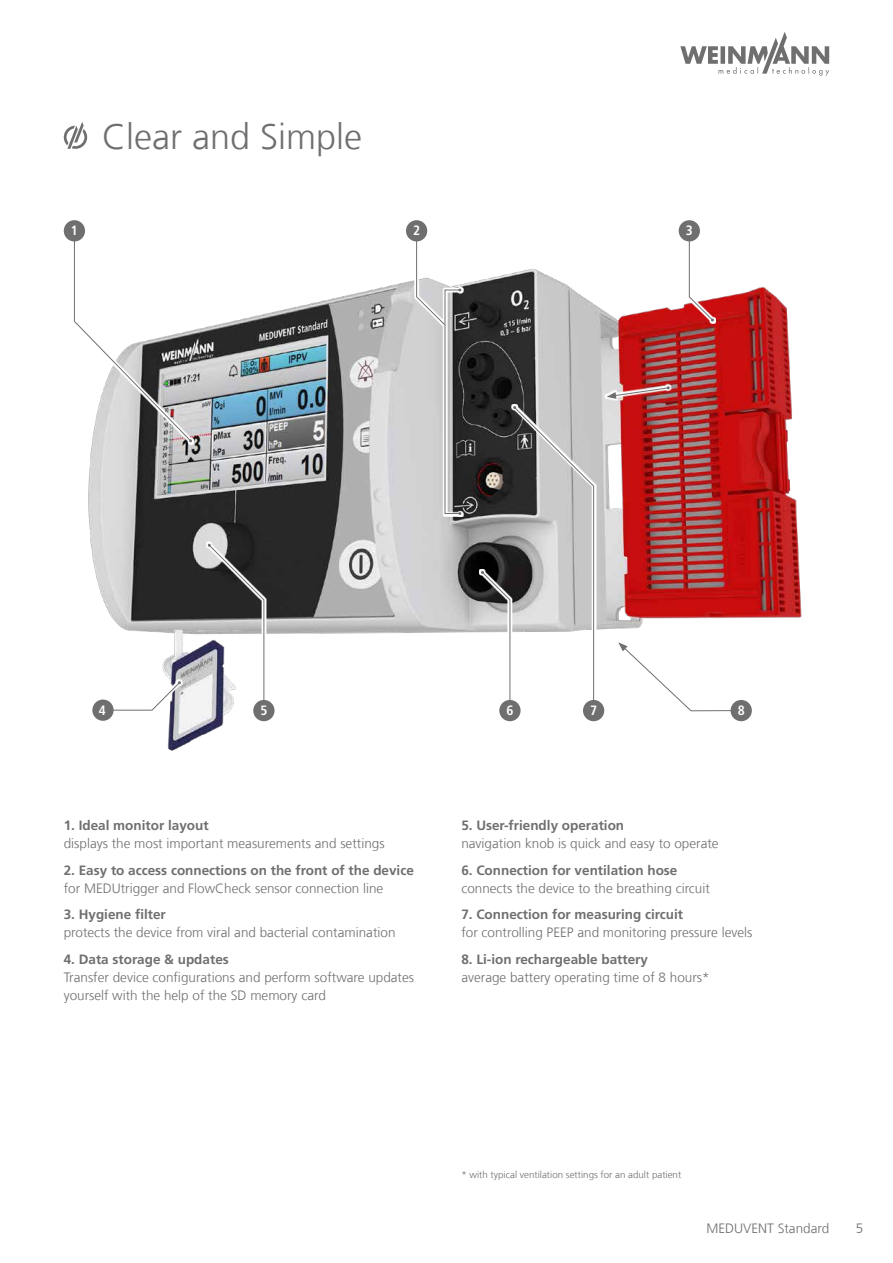
<style>
.page{position:relative;width:893px;height:1263px;background:#fff}
.page>*{position:absolute;margin:0;border:0;box-sizing:border-box;transform-origin:0 0}
.t1{font:300 36px "Frutiger LT Com";color:#706f6f}
.t2{font:300 13.5px/18px "Frutiger LT Com";color:#706f6f}
.t3{font:700 13.5px "Frutiger LT Com";color:#706f6f}
.t4{font:700 condensed 13.5px "Frutiger LT Com";color:#fff}
.t5{font:300 9.75px "Frutiger LT Com";color:#706f6f}
</style>
<div class="page">
<svg style="left:680px;top:32px;width:149px;height:44px"></svg>
<svg style="left:64px;top:122px;width:23px;height:27px"></svg>
<img style="left:88px;top:221px;width:714px;height:530px">
<div style="left:62px;top:218px;width:132px;height:226px;background:#fff"></div>
<svg style="left:74px;top:234px;width:118px;height:208px"></svg>
<div style="left:64px;top:220px;width:21px;height:21px;background:#706f6f;border-radius:50%"></div>
<svg style="left:677px;top:220px;width:39px;height:104px"></svg>
<svg style="left:689px;top:231px;width:25px;height:90px"></svg>
<div style="left:679px;top:220px;width:21px;height:21px;background:#706f6f;border-radius:50%"></div>
<svg style="left:511px;top:404px;width:95px;height:319px"></svg>
<div style="left:583px;top:700px;width:21px;height:21px;background:#706f6f;border-radius:50%"></div>
<svg style="left:603px;top:379px;width:70px;height:25px"></svg>
<div style="left:616px;top:640px;width:138px;height:83px;background:#fff"></div>
<svg style="left:618px;top:642px;width:120px;height:69px"></svg>
<div style="left:731px;top:700px;width:21px;height:21px;background:#706f6f;border-radius:50%"></div>
<div style="left:479px;top:569px;width:44px;height:154px;background:linear-gradient(to right,#fff,#fafafa)"></div>
<svg style="left:481px;top:406px;width:113px;height:305px"></svg>
<div style="left:499px;top:700px;width:22px;height:21px;background:#706f6f;border-radius:50%"></div>
<div style="left:90px;top:679px;width:93px;height:44px;background:#fff"></div>
<svg style="left:114px;top:681px;width:67px;height:30px"></svg>
<div style="left:92px;top:699px;width:22px;height:22px;background:#706f6f;border-radius:50%"></div>
<svg style="left:206px;top:542px;width:71px;height:181px"></svg>
<svg style="left:208px;top:544px;width:57px;height:167px"></svg>
<div style="left:253px;top:700px;width:22px;height:21px;background:#706f6f;border-radius:50%"></div>
<svg style="left:414px;top:229px;width:49px;height:288px;fill:#cfcfcf"></svg>
<svg style="left:416px;top:231px;width:30px;height:95px"></svg>
<div style="left:406px;top:220px;width:21px;height:21px;background:#706f6f;border-radius:50%"></div>
<h1 class="t1" style="left:102px;top:115px;width:262px">Clear and Simple</h1>
<p class="t4" style="left:71px;top:222px;width:9px">1</p>
<p class="t4" style="left:686px;top:222px;width:9px">3</p>
<p class="t4" style="left:413px;top:222px;width:9px">2</p>
<p class="t4" style="left:99px;top:702px;width:9px">4</p>
<p class="t4" style="left:260px;top:702px;width:9px">5</p>
<p class="t4" style="left:506px;top:702px;width:9px">6</p>
<p class="t4" style="left:590px;top:702px;width:9px">7</p>
<p class="t4" style="left:738px;top:702px;width:9px">8</p>
<p class="t3" style="left:64px;top:818px;width:146px">1. Ideal monitor layout</p>
<p class="t2" style="left:64px;top:835px;width:322px">displays the most important measurements and settings</p>
<p class="t3" style="left:64px;top:862px;width:352px">2. Easy to access connections on the front of the device</p>
<p class="t2" style="left:64px;top:879px;width:321px">for MEDUtrigger and FlowCheck sensor connection line</p>
<p class="t3" style="left:64px;top:907px;width:104px">3. Hygiene filter</p>
<p class="t2" style="left:64px;top:924px;width:333px">protects the device from viral and bacterial contamination</p>
<p class="t3" style="left:64px;top:951px;width:167px">4. Data storage &amp; updates</p>
<p class="t2" style="left:64px;top:968px;width:352px">Transfer device configurations and perform software updates yourself with the help of the SD memory card</p>
<p class="t3" style="left:461px;top:818px;width:164px">5. User-friendly operation</p>
<p class="t2" style="left:461px;top:835px;width:259px">navigation knob is quick and easy to operate</p>
<p class="t3" style="left:461px;top:862px;width:218px">6. Connection for ventilation hose</p>
<p class="t2" style="left:461px;top:879px;width:250px">connects the device to the breathing circuit</p>
<p class="t3" style="left:461px;top:907px;width:223px">7. Connection for measuring circuit</p>
<p class="t2" style="left:461px;top:924px;width:293px">for controlling PEEP and monitoring pressure levels</p>
<p class="t3" style="left:461px;top:951px;width:188px">8. Li-ion rechargeable battery</p>
<p class="t2" style="left:461px;top:968px;width:250px">average battery operating time of 8 hours*</p>
<p class="t5" style="left:461px;top:1168px;width:221px">* with typical ventilation settings for an adult patient</p>
<p class="t2" style="left:706px;top:1220px;width:124px">MEDUVENT Standard</p>
<p class="t2" style="left:856px;top:1220px;width:9px">5</p>
</div>
